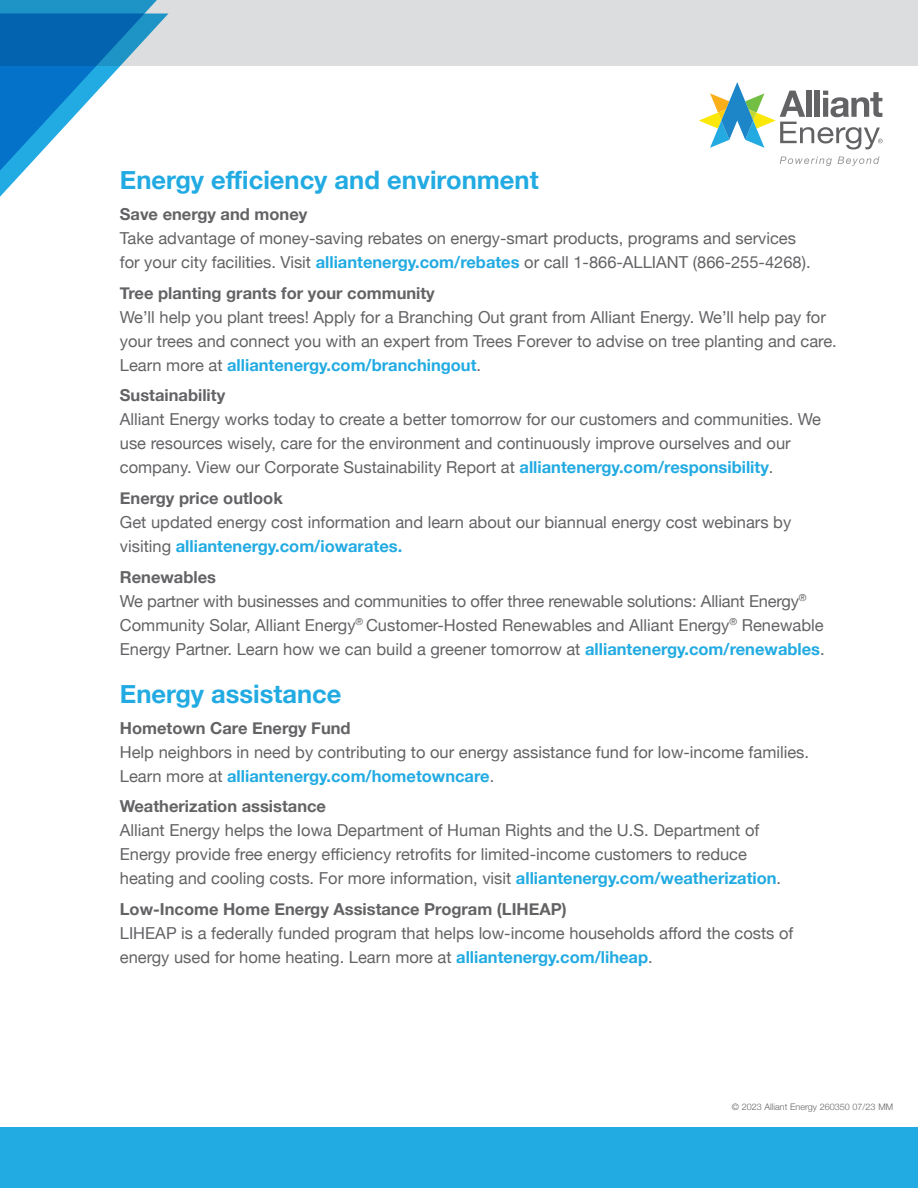
<style>
.page{position:relative;width:918px;height:1188px;background:#fff}
.page>*{position:absolute;margin:0;border:0;box-sizing:border-box;transform-origin:0 0}
.t1{font:700 25.5px "Helvetica Neue";color:#22abe2}
.t2{font:16.5px/24px "Helvetica Neue";color:#636366}
.t3{font:700 16.5px "Helvetica Neue";color:#636366}
.t4{font:300 9px "Helvetica Neue";color:#636366}
.s1{font-weight:700;color:#22abe2}
.s2{font-weight:700}
</style>
<div class="page">
<div style="left:0;top:0;width:918px;height:66px;background:#dcdddf"></div>
<div style="left:0;top:1128px;width:918px;height:60px;background:#22abe2"></div>
<svg style="left:0;top:0;width:169px;height:14px;fill:#1d94c5"></svg>
<svg style="left:0;top:14px;width:168px;height:183px"></svg>
<svg style="left:780px;top:157px;width:52px;height:9px"></svg>
<svg style="left:838px;top:157px;width:42px;height:9px"></svg>
<svg style="left:699px;top:82px;width:184px;height:67px"></svg>
<h1 class="t1" style="left:120px;top:160px;width:420px">Energy efficiency and environment</h1>
<p class="t3" style="left:120px;top:201px;width:189px">Save energy and money</p>
<p class="t2" style="left:120px;top:227px;width:692px">Take advantage of money-saving rebates on energy-smart products, programs and services for your city facilities. Visit <span class="s1">alliantenergy.com/rebates</span> or call 1-866-ALLIANT (866-255-4268).</p>
<p class="t3" style="left:120px;top:280px;width:317px">Tree planting grants for your community</p>
<p class="t2" style="left:120px;top:306px;width:718px">We’ll help you plant trees! Apply for a Branching Out grant from Alliant Energy. We’ll help pay for your trees and connect you with an expert from Trees Forever to advise on tree planting and care.<br>Learn more at <span class="s1">alliantenergy.com/branchingout</span>.</p>
<p class="t3" style="left:120px;top:382px;width:107px">Sustainability</p>
<p class="t2" style="left:120px;top:408px;width:703px">Alliant Energy works today to create a better tomorrow for our customers and communities. We use resources wisely, care for the environment and continuously improve ourselves and our company. View our Corporate Sustainability Report at <span class="s1">alliantenergy.com/responsibility</span>.</p>
<p class="t3" style="left:120px;top:485px;width:164px">Energy price outlook</p>
<p class="t2" style="left:120px;top:511px;width:673px">Get updated energy cost information and learn about our biannual energy cost webinars by visiting <span class="s1">alliantenergy.com/iowarates.</span></p>
<p class="t2" style="left:120px;top:566px;width:706px"><span class="s2">Renewables<br></span>We partner with businesses and communities to offer three renewable solutions: Alliant Energy<sup>® </sup>Community Solar, Alliant Energy<sup>®</sup> Customer-Hosted Renewables and Alliant Energy<sup>®</sup> Renewable Energy Partner. Learn how we can build a greener tomorrow at <span class="s1">alliantenergy.com/renewables</span>.</p>
<h1 class="t1" style="left:120px;top:674px;width:223px">Energy assistance</h1>
<p class="t3" style="left:120px;top:715px;width:232px">Hometown Care Energy Fund</p>
<p class="t2" style="left:120px;top:741px;width:691px">Help neighbors in need by contributing to our energy assistance fund for low-income families.<br>Learn more at <span class="s1">alliantenergy.com/hometowncare</span>.</p>
<p class="t3" style="left:120px;top:793px;width:208px">Weatherization assistance</p>
<p class="t2" style="left:120px;top:819px;width:663px">Alliant Energy helps the Iowa Department of Human Rights and the U.S. Department of<br>Energy provide free energy efficiency retrofits for limited-income customers to reduce heating and cooling costs. For more information, visit <span class="s1">alliantenergy.com/weatherization</span>.</p>
<p class="t3" style="left:120px;top:896px;width:448px">Low-Income Home Energy Assistance Program (LIHEAP)</p>
<p class="t2" style="left:120px;top:922px;width:675px">LIHEAP is a federally funded program that helps low-income households afford the costs of energy used for home heating. Learn more at <span class="s1">alliantenergy.com/liheap</span>.</p>
<p class="t4" style="left:732px;top:1100px;width:163px">© 2023 Alliant Energy 260350 07/23 MM</p>
</div>
